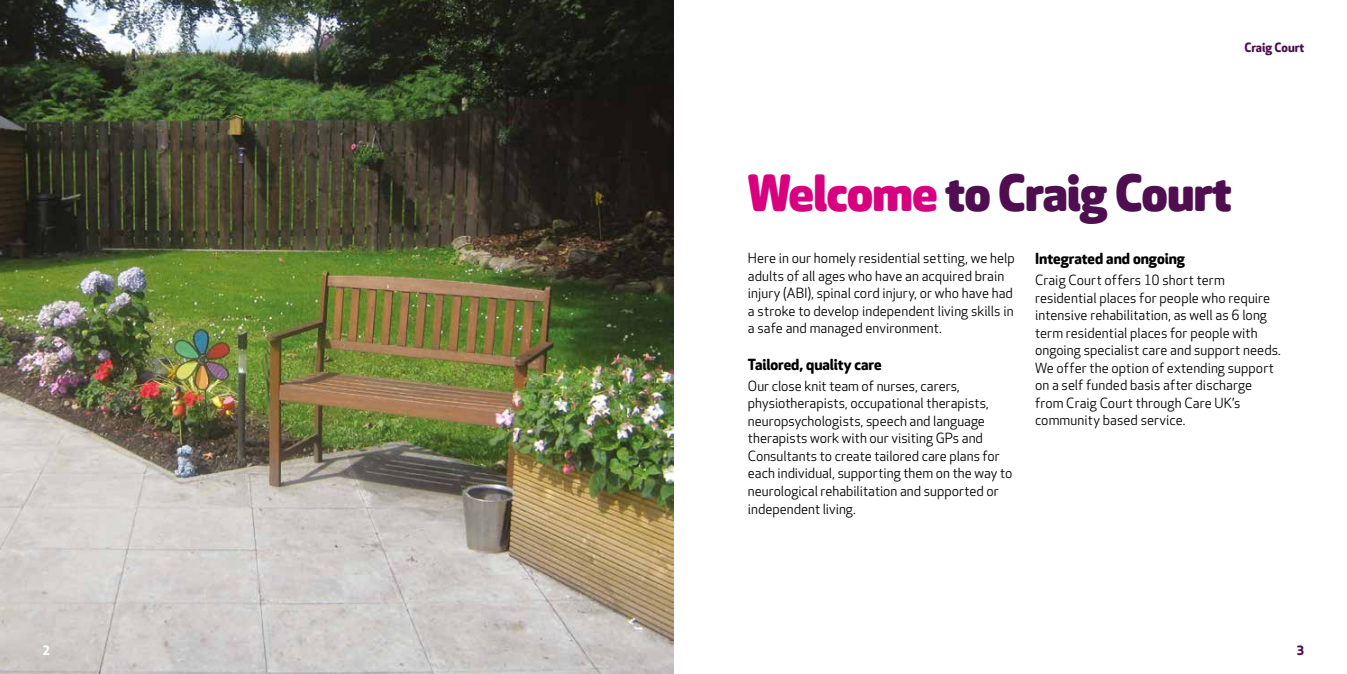
<style>
.page{position:relative;width:1347px;height:674px;background:#fff}
.page>*{position:absolute;margin:0;border:0;box-sizing:border-box;transform-origin:0 0}
.t1{font:800 48.75px "Apex Rounded";letter-spacing:-.01em;color:#4e0e50}
.t2{font:700 15px "Apex Rounded";letter-spacing:-.005em;color:#000}
.t3{font:13.75px/17.5px "Apex Rounded";letter-spacing:.005em;color:#000}
.t4{font:700 12.5px "Apex Rounded";color:#4e0e50}
.t5{font:700 12.5px "Apex Rounded";color:#fff}
.s1{color:#d7007e}
</style>
<div class="page">
<img style="left:0;top:0;width:673px;height:673px">
<p class="t4" style="left:1244px;top:40px;width:62px">Craig Court</p>
<h1 class="t1" style="left:748px;top:166px;width:485px"><span class="s1">Welcome</span> to Craig Court</h1>
<p class="t3" style="left:748px;top:250px;width:268px">Here in our homely residential setting, we help adults of all ages who have an acquired brain injury (ABI), spinal cord injury, or who have had a stroke to develop independent living skills in a safe and managed environment.</p>
<p class="t2" style="left:748px;top:355px;width:135px">Tailored, quality care</p>
<p class="t3" style="left:748px;top:377px;width:266px">Our close knit team of nurses, carers, physiotherapists, occupational therapists, neuropsychologists, speech and language therapists work with our visiting GPs and Consultants to create tailored care plans for each individual, supporting them on the way to neurological rehabilitation and supported or independent living.</p>
<p class="t2" style="left:1035px;top:250px;width:151px">Integrated and ongoing</p>
<p class="t3" style="left:1035px;top:272px;width:247px">Craig Court offers 10 short term residential places for people who require intensive rehabilitation, as well as 6 long term residential places for people with ongoing specialist care and support needs.<br>We offer the option of extending support on a self funded basis after discharge from Craig Court through Care UK’s community based service.</p>
<p class="t5" style="left:43px;top:642px;width:9px">2</p>
<p class="t4" style="left:1296px;top:642px;width:9px">3</p>
</div>
